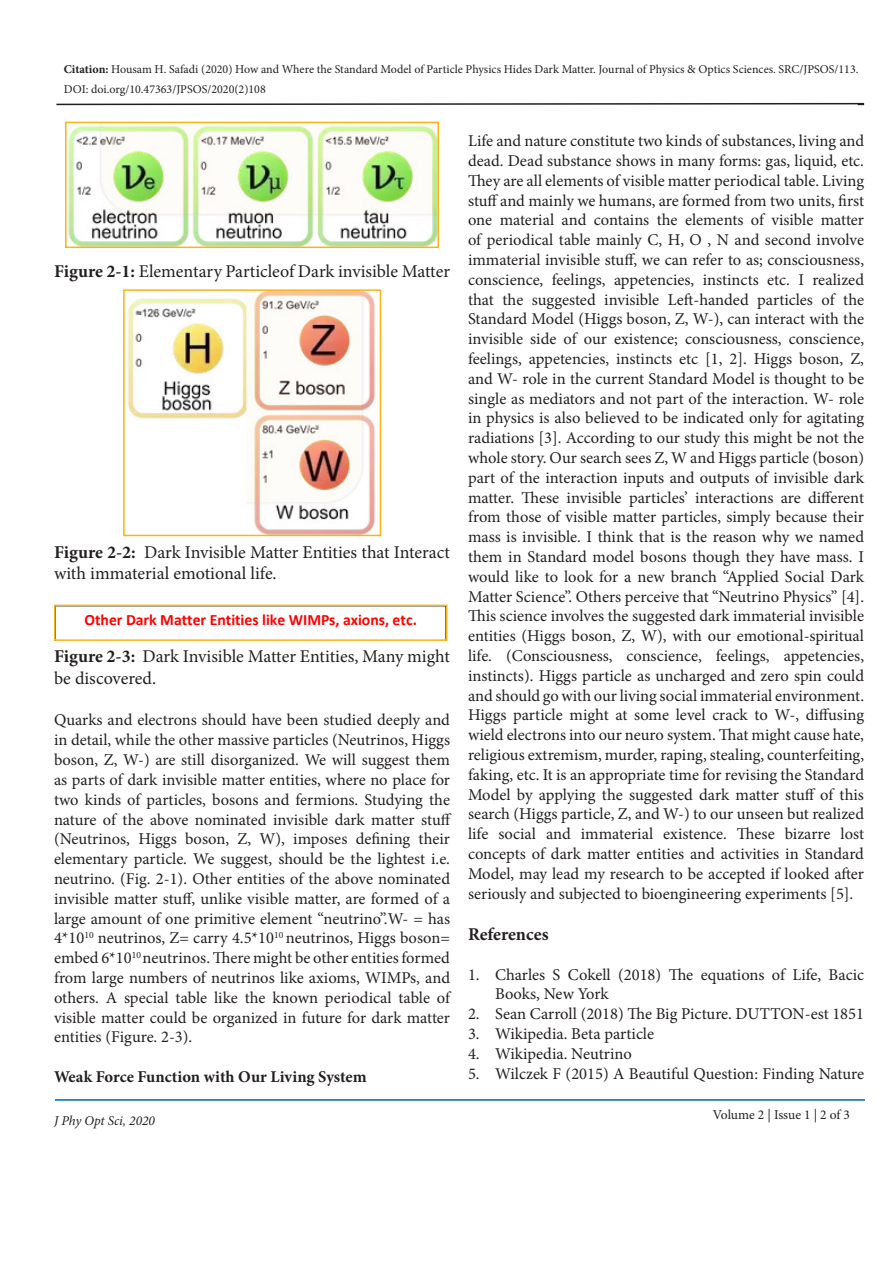
<style>
.page{position:relative;width:893px;height:1263px;background:#fff}
.page>*{position:absolute;margin:0;border:0;box-sizing:border-box;transform-origin:0 0}
.t1{font:18px/21.6px "Minion Pro";color:#231f20}
.t2{font:700 18px "Minion Pro";letter-spacing:-.005em;color:#231f20}
.t3{font:16.5px/19.8px "Minion Pro";color:#231f20;text-align:justify}
.t4{font:700 16.5px "Minion Pro";color:#231f20}
.t5{font:700 15.75px "Calibri";color:#f00}
.t6{font:15px "Times New Roman";color:#231f20}
.t7{font:13.5px "Minion Pro";letter-spacing:-.005em;color:#231f20}
.t8{font:italic 13.5px "Minion Pro";color:#231f20}
.t9{font:12px "Minion Pro";color:#231f20}
.s1{font-weight:700}
</style>
<div class="page">
<hr style="left:55px;top:1099px;width:810px;height:2px;background:#0166b3">
<div style="left:54px;top:605px;width:393px;height:36px;border:2px solid #fbb416"></div>
<svg style="left:56px;top:102px;width:809px;height:4px"></svg>
<img style="left:68px;top:125px;width:368px;height:120px">
<div style="left:65px;top:122px;width:374px;height:126px;border:2px solid #fbb416"></div>
<img style="left:127px;top:292px;width:249px;height:241px">
<div style="left:123px;top:289px;width:258px;height:247px;border:2px solid #fbb416"></div>
<p class="t9" style="left:64px;top:61px;width:796px"><span class="s1">Citation:</span> Housam H. Safadi (2020) How and Where the Standard Model of Particle Physics Hides Dark Matter. Journal of Physics &amp; Optics Sciences. SRC/JPSOS/113.</p>
<p class="t9" style="left:64px;top:81px;width:203px">DOI: doi.org/10.47363/JPSOS/2020(2)108</p>
<p class="t6" style="left:55px;top:66px;width:205px">Optics Sciences. SRC/JPSOS/113</p>
<p class="t1" style="left:54px;top:260px;width:397px"><span class="s1">Figure 2-1:</span> Elementary Particleof Dark invisible Matter</p>
<p class="t1" style="left:54px;top:541px;width:398px"><span class="s1">Figure 2-2:</span> Dark Invisible Matter Entities that Interact with immaterial emotional life.</p>
<p class="t5" style="left:84px;top:610px;width:334px">Other Dark Matter Entities like WIMPs, axions, etc.</p>
<p class="t1" style="left:54px;top:646px;width:398px"><span class="s1">Figure 2-3:</span> Dark Invisible Matter Entities, Many might be discovered.</p>
<p class="t3" style="left:54px;top:710px;width:399px">Quarks and electrons should have been studied deeply and in detail, while the other massive particles (Neutrinos, Higgs boson, Z, W-) are still disorganized. We will suggest them as parts of dark invisible matter entities, where no place for two kinds of particles, bosons and fermions. Studying the nature of the above nominated invisible dark matter stuff (Neutrinos, Higgs boson, Z, W), imposes defining their elementary particle. We suggest, should be the lightest i.e. neutrino. (Fig. 2-1). Other entities of the above nominated invisible matter stuff, unlike visible matter, are formed of a large amount of one primitive element “neutrino”.W- = has 4*10<sup>10</sup> neutrinos, Z= carry 4.5*10<sup>10</sup> neutrinos, Higgs boson= embed 6*10<sup>10</sup> neutrinos. There might be other entities formed from large numbers of neutrinos like axioms, WIMPs, and others. A special table like the known periodical table of visible matter could be organized in future for dark matter entities (Figure. 2-3).</p>
<p class="t4" style="left:54px;top:1065px;width:314px">Weak Force Function with Our Living System</p>
<p class="t3" style="left:468px;top:131px;width:398px">Life and nature constitute two kinds of substances, living and dead. Dead substance shows in many forms: gas, liquid, etc.<br>They are all elements of visible matter periodical table. Living stuff and mainly we humans, are formed from two units, first one material and contains the elements of visible matter of periodical table mainly C, H, O , N and second involve immaterial invisible stuff, we can refer to as; consciousness, conscience, feelings, appetencies, instincts etc. I realized that the suggested invisible Left-handed particles of the Standard Model (Higgs boson, Z, W-), can interact with the invisible side of our existence; consciousness, conscience, feelings, appetencies, instincts etc [1, 2]. Higgs boson, Z, and W- role in the current Standard Model is thought to be single as mediators and not part of the interaction. W- role in physics is also believed to be indicated only for agitating radiations [3]. According to our study this might be not the whole story. Our search sees Z, W and Higgs particle (boson) part of the interaction inputs and outputs of invisible dark matter. These invisible particles’ interactions are different from those of visible matter particles, simply because their mass is invisible. I think that is the reason why we named them in Standard model bosons though they have mass. I would like to look for a new branch “Applied Social Dark Matter Science”. Others perceive that “Neutrino Physics” [4].<br>This science involves the suggested dark immaterial invisible entities (Higgs boson, Z, W), with our emotional-spiritual life. (Consciousness, conscience, feelings, appetencies, instincts). Higgs particle as uncharged and zero spin could and should go with our living social immaterial environment.<br>Higgs particle might at some level crack to W-, diffusing wield electrons into our neuro system. That might cause hate, religious extremism, murder, raping, stealing, counterfeiting, faking, etc. It is an appropriate time for revising the Standard Model by applying the suggested dark matter stuff of this search (Higgs particle, Z, and W-) to our unseen but realized life social and immaterial existence. These bizarre lost concepts of dark matter entities and activities in Standard Model, may lead my research to be accepted if looked after seriously and subjected to bioengineering experiments [5].</p>
<p class="t2" style="left:468px;top:921px;width:82px">References</p>
<p class="t3" style="left:495px;top:964px;width:371px;text-indent:-27px">1. Charles S Cokell (2018) The equations of Life, Bacic<br>Books, New York</p>
<p class="t3" style="left:468px;top:1004px;width:397px">2. Sean Carroll (2018) The Big Picture. DUTTON-est 1851</p>
<p class="t3" style="left:468px;top:1024px;width:188px">3. Wikipedia. Beta particle</p>
<p class="t3" style="left:468px;top:1044px;width:165px">4. Wikipedia. Neutrino</p>
<p class="t3" style="left:468px;top:1063px;width:397px">5. Wilczek F (2015) A Beautiful Question: Finding Nature</p>
<p class="t8" style="left:54px;top:1111px;width:103px">J Phy Opt Sci, 2020</p>
<p class="t7" style="left:713px;top:1105px;width:139px">Volume 2 | Issue 1 | 2 of 3</p>
</div>
